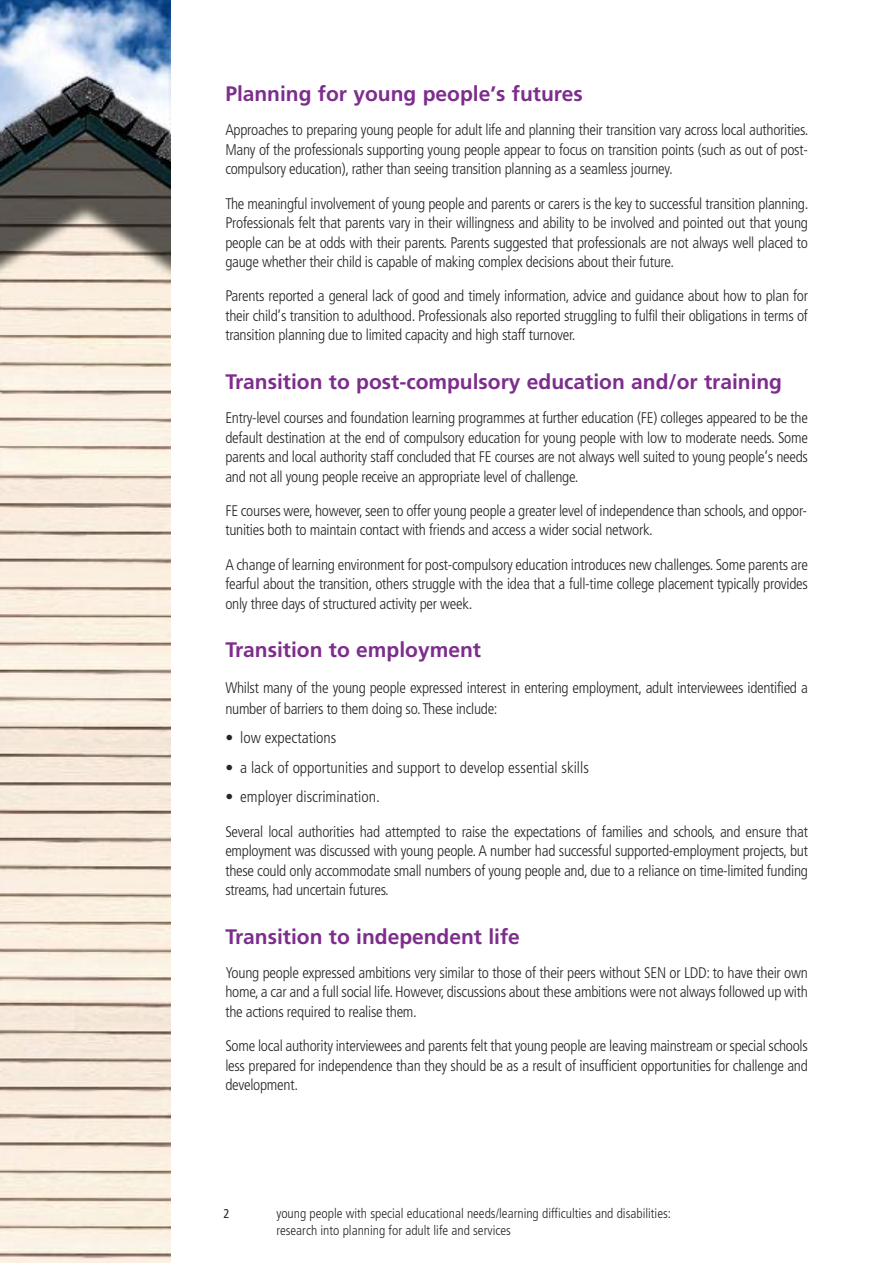
<style>
.page{position:relative;width:893px;height:1263px;background:#fff}
.page>*{position:absolute;margin:0;border:0;box-sizing:border-box;transform-origin:0 0}
.t1{font:700 21px "Frutiger";color:#7d2d8c}
.t2{font:300 condensed 15.75px "Frutiger";color:#272627}
.t3{font:300 condensed 15.3px/19.5px "Frutiger";letter-spacing:-.02em;color:#272627;text-align:justify}
.t4{font:300 condensed 13.5px/16.2px "Frutiger";color:#272627}
.t5{font:condensed 12.75px "Frutiger";color:#272627}
</style>
<div class="page">
<img style="left:0;top:0;width:170px;height:1263px">
<h1 class="t1" style="left:225px;top:85px;width:359px">Planning for young people’s futures</h1>
<p class="t3" style="left:225px;top:121px;width:585px">Approaches to preparing young people for adult life and planning their transition vary across local authorities.<br>Many of the professionals supporting young people appear to focus on transition points (such as out of post&shy;compulsory education), rather than seeing transition planning as a seamless journey.</p>
<p class="t3" style="left:225px;top:195px;width:585px">The meaningful involvement of young people and parents or carers is the key to successful transition planning.<br>Professionals felt that parents vary in their willingness and ability to be involved and pointed out that young people can be at odds with their parents. Parents suggested that professionals are not always well placed to gauge whether their child is capable of making complex decisions about their future.</p>
<p class="t3" style="left:225px;top:288px;width:584px">Parents reported a general lack of good and timely information, advice and guidance about how to plan for their child’s transition to adulthood. Professionals also reported struggling to fulfil their obligations in terms of transition planning due to limited capacity and high staff turnover.</p>
<h1 class="t1" style="left:225px;top:373px;width:558px">Transition to post-compulsory education and/or training</h1>
<p class="t3" style="left:225px;top:409px;width:584px">Entry-level courses and foundation learning programmes at further education (FE) colleges appeared to be the default destination at the end of compulsory education for young people with low to moderate needs. Some parents and local authority staff concluded that FE courses are not always well suited to young people’s needs and not all young people receive an appropriate level of challenge.</p>
<p class="t3" style="left:225px;top:502px;width:583px">FE courses were, however, seen to offer young people a greater level of independence than schools, and oppor&shy;tunities both to maintain contact with friends and access a wider social network.</p>
<p class="t3" style="left:225px;top:556px;width:584px">A change of learning environment for post-compulsory education introduces new challenges. Some parents are fearful about the transition, others struggle with the idea that a full-time college placement typically provides only three days of structured activity per week.</p>
<h1 class="t1" style="left:225px;top:641px;width:257px">Transition to employment</h1>
<p class="t3" style="left:225px;top:678px;width:584px;line-height:21px">Whilst many of the young people expressed interest in entering employment, adult interviewees identified a number of barriers to them doing so. These include:</p>
<p class="t2" style="left:225px;top:732px;width:113px">• low expectations</p>
<p class="t2" style="left:225px;top:761px;width:365px">• a lack of opportunities and support to develop essential skills</p>
<p class="t2" style="left:225px;top:791px;width:156px">• employer discrimination.</p>
<p class="t3" style="left:225px;top:823px;width:584px">Several local authorities had attempted to raise the expectations of families and schools, and ensure that employment was discussed with young people.A number had successful supported-employment projects, but these could only accommodate small numbers of young people and, due to a reliance on time-limited funding streams, had uncertain futures.</p>
<h1 class="t1" style="left:225px;top:928px;width:296px">Transition to independent life</h1>
<p class="t3" style="left:225px;top:964px;width:584px">Young people expressed ambitions very similar to those of their peers without SEN or LDD: to have their own home, a car and a full social life. However, discussions about these ambitions were not always followed up with the actions required to realise them.</p>
<p class="t3" style="left:225px;top:1037px;width:584px">Some local authority interviewees and parents felt that young people are leaving mainstream or special schools less prepared for independence than they should be as a result of insufficient opportunities for challenge and development.</p>
<p class="t5" style="left:223px;top:1208px;width:8px">2</p>
<p class="t4" style="left:276px;top:1207px;width:396px">young people with special educational needs/learning difficulties and disabilities: research into planning for adult life and services</p>
</div>
